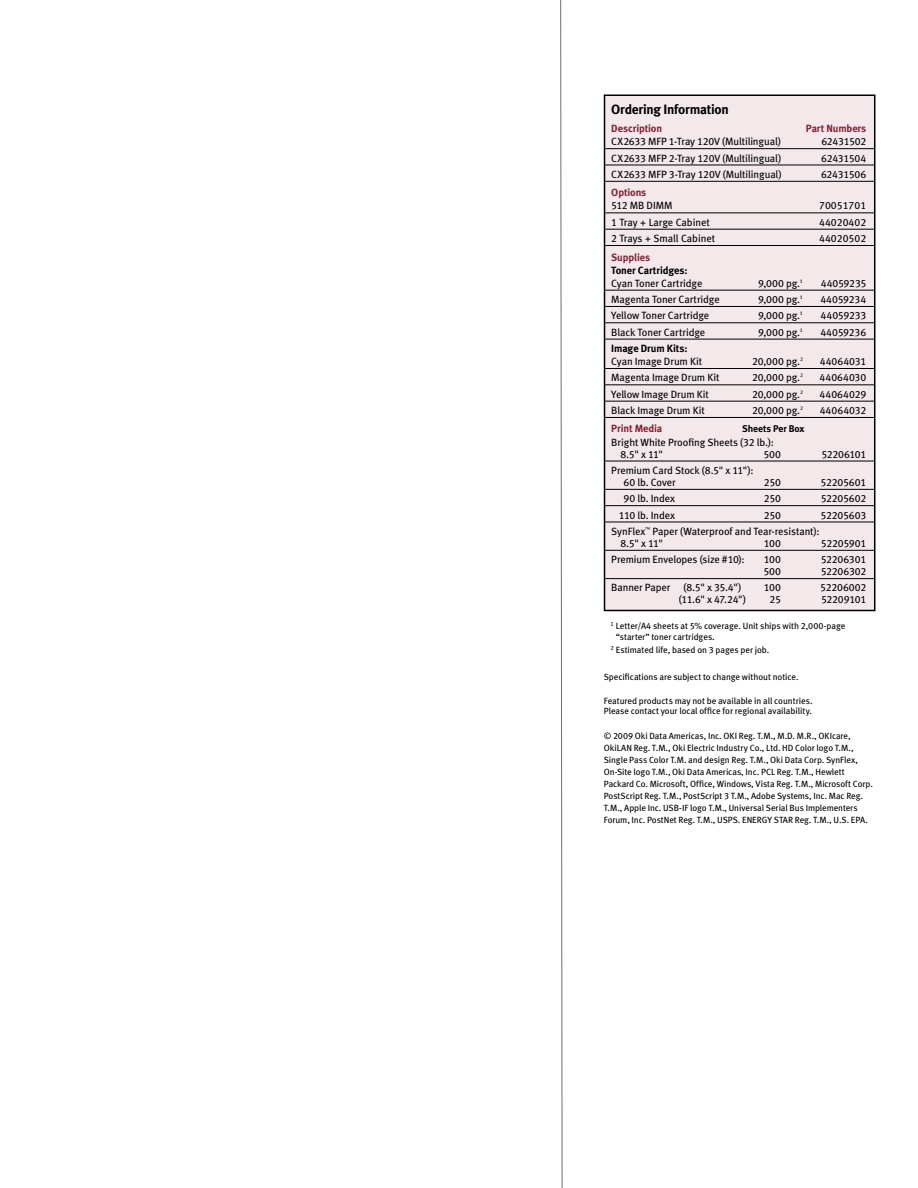
<style>
.page{position:relative;width:918px;height:1188px;background:#fff}
.page>*{position:absolute;margin:0;border:0;box-sizing:border-box;transform-origin:0 0}
.t1{font:13.5px "Meta Bold LF";letter-spacing:-.02em;color:#000}
.t2{font:10.5px/12px "Meta Book LF";letter-spacing:-.01em;color:#000}
.t3{font:10.5px "Meta Bold LF";letter-spacing:-.01em;color:#892034}
.t4{font:10.5px "Meta Bold LF";letter-spacing:-.005em;color:#000}
.t5{font:10.5px "Meta Book LF";letter-spacing:-.03em;color:#000}
.t6{font:9.75px "Meta Bold LF";letter-spacing:-.005em;color:#000}
.t7{font:9px/12px "Meta Book LF";letter-spacing:-.005em;color:#000}
</style>
<div class="page">
<div style="left:605px;top:95px;width:270px;height:515px;background:#f3e9eb"></div>
<hr style="left:605px;top:148px;width:269px;height:1px;background:#000">
<hr style="left:605px;top:165px;width:269px;height:1px;background:#000">
<hr style="left:605px;top:181px;width:269px;height:1px;background:#000">
<hr style="left:605px;top:213px;width:269px;height:1px;background:#000">
<hr style="left:605px;top:229px;width:269px;height:1px;background:#000">
<hr style="left:605px;top:245px;width:269px;height:1px;background:#000">
<hr style="left:605px;top:290px;width:269px;height:1px;background:#000">
<hr style="left:605px;top:306px;width:269px;height:1px;background:#000">
<hr style="left:605px;top:323px;width:269px;height:1px;background:#000">
<hr style="left:605px;top:339px;width:269px;height:1px;background:#000">
<hr style="left:605px;top:368px;width:269px;height:1px;background:#000">
<hr style="left:605px;top:385px;width:269px;height:1px;background:#000">
<hr style="left:605px;top:401px;width:269px;height:1px;background:#000">
<hr style="left:605px;top:417px;width:269px;height:1px;background:#000">
<hr style="left:605px;top:461px;width:269px;height:1px;background:#000">
<hr style="left:605px;top:489px;width:269px;height:1px;background:#000">
<hr style="left:605px;top:505px;width:269px;height:1px;background:#000">
<hr style="left:605px;top:522px;width:269px;height:1px;background:#000">
<hr style="left:605px;top:550px;width:269px;height:1px;background:#000">
<hr style="left:605px;top:578px;width:269px;height:1px;background:#000">
<div style="left:604px;top:94px;width:271px;height:517px;border:2px solid #000"></div>
<svg style="left:560px;top:0;width:2px;height:1188px"></svg>
<p class="t1" style="left:611px;top:100px;width:119px">Ordering Information</p>
<p class="t3" style="left:611px;top:122px;width:52px">Description</p>
<p class="t3" style="left:806px;top:122px;width:62px">Part Numbers</p>
<p class="t2" style="left:611px;top:135px;width:171px">CX2633 MFP 1-Tray 120V (Multilingual)</p>
<p class="t5" style="left:821px;top:135px;width:46px">62431502</p>
<p class="t2" style="left:611px;top:152px;width:171px">CX2633 MFP 2-Tray 120V (Multilingual)</p>
<p class="t5" style="left:821px;top:151px;width:47px">62431504</p>
<p class="t2" style="left:611px;top:168px;width:172px">CX2633 MFP 3-Tray 120V (Multilingual)</p>
<p class="t5" style="left:821px;top:168px;width:47px">62431506</p>
<p class="t3" style="left:611px;top:186px;width:37px">Options</p>
<p class="t2" style="left:611px;top:199px;width:63px">512 MB DIMM</p>
<p class="t2" style="left:819px;top:199px;width:49px">70051701</p>
<p class="t2" style="left:611px;top:216px;width:100px">1 Tray + Large Cabinet</p>
<p class="t2" style="left:819px;top:216px;width:49px">44020402</p>
<p class="t2" style="left:611px;top:232px;width:105px">2 Trays + Small Cabinet</p>
<p class="t2" style="left:819px;top:232px;width:49px">44020502</p>
<p class="t3" style="left:611px;top:250px;width:40px">Supplies</p>
<p class="t4" style="left:611px;top:263px;width:78px">Toner Cartridges:</p>
<p class="t2" style="left:611px;top:277px;width:93px">Cyan Toner Cartridge</p>
<p class="t2" style="left:758px;top:277px;width:46px">9,000 pg.<sup>1</sup></p>
<p class="t2" style="left:821px;top:277px;width:47px">44059235</p>
<p class="t2" style="left:611px;top:293px;width:110px">Magenta Toner Cartridge</p>
<p class="t2" style="left:758px;top:293px;width:46px">9,000 pg.<sup>1</sup></p>
<p class="t2" style="left:820px;top:293px;width:47px">44059234</p>
<p class="t2" style="left:611px;top:309px;width:99px">Yellow Toner Cartridge</p>
<p class="t2" style="left:758px;top:309px;width:46px">9,000 pg.<sup>1</sup></p>
<p class="t2" style="left:821px;top:309px;width:47px">44059233</p>
<p class="t2" style="left:611px;top:326px;width:95px">Black Toner Cartridge</p>
<p class="t2" style="left:758px;top:326px;width:46px">9,000 pg.<sup>1</sup></p>
<p class="t2" style="left:820px;top:326px;width:47px">44059236</p>
<p class="t4" style="left:611px;top:342px;width:78px">Image Drum Kits:</p>
<p class="t2" style="left:611px;top:355px;width:92px">Cyan Image Drum Kit</p>
<p class="t2" style="left:752px;top:355px;width:53px">20,000 pg.<sup>2</sup></p>
<p class="t2" style="left:820px;top:355px;width:48px">44064031</p>
<p class="t2" style="left:611px;top:371px;width:110px">Magenta Image Drum Kit</p>
<p class="t2" style="left:752px;top:371px;width:53px">20,000 pg.<sup>2</sup></p>
<p class="t2" style="left:820px;top:371px;width:48px">44064030</p>
<p class="t2" style="left:611px;top:388px;width:99px">Yellow Image Drum Kit</p>
<p class="t2" style="left:752px;top:388px;width:53px">20,000 pg.<sup>2</sup></p>
<p class="t2" style="left:820px;top:388px;width:48px">44064029</p>
<p class="t2" style="left:611px;top:404px;width:95px">Black Image Drum Kit</p>
<p class="t2" style="left:752px;top:404px;width:53px">20,000 pg.<sup>2</sup></p>
<p class="t2" style="left:820px;top:404px;width:48px">44064032</p>
<p class="t3" style="left:611px;top:422px;width:53px">Print Media</p>
<p class="t6" style="left:742px;top:423px;width:64px">Sheets Per Box</p>
<p class="t2" style="left:620px;top:436px;width:155px;text-indent:-9px">Bright White Proofing Sheets (32 lb.):<br>8.5" x 11"</p>
<p class="t2" style="left:763px;top:448px;width:19px">500</p>
<p class="t2" style="left:821px;top:448px;width:46px">52206101</p>
<p class="t2" style="left:624px;top:464px;width:132px;text-indent:-12px">Premium Card Stock (8.5" x 11"):<br>60 lb. Cover</p>
<p class="t2" style="left:764px;top:476px;width:19px">250</p>
<p class="t2" style="left:821px;top:476px;width:47px">52205601</p>
<p class="t2" style="left:624px;top:492px;width:53px">90 lb. Index</p>
<p class="t2" style="left:764px;top:492px;width:19px">250</p>
<p class="t2" style="left:821px;top:492px;width:47px">52205602</p>
<p class="t2" style="left:619px;top:509px;width:58px">110 lb. Index</p>
<p class="t2" style="left:764px;top:509px;width:19px">250</p>
<p class="t2" style="left:821px;top:509px;width:47px">52205603</p>
<p class="t2" style="left:620px;top:525px;width:201px;text-indent:-9px">SynFlex<sup>™</sup> Paper (Waterproof and Tear-resistant):<br>8.5" x 11"</p>
<p class="t2" style="left:764px;top:537px;width:19px">100</p>
<p class="t2" style="left:821px;top:537px;width:47px">52205901</p>
<p class="t2" style="left:611px;top:553px;width:135px">Premium Envelopes (size #10):</p>
<p class="t2" style="left:764px;top:553px;width:19px">100</p>
<p class="t2" style="left:821px;top:553px;width:47px">52206301</p>
<p class="t2" style="left:763px;top:565px;width:19px">500</p>
<p class="t2" style="left:821px;top:565px;width:47px">52206302</p>
<p class="t2" style="left:611px;top:582px;width:131px">Banner Paper (8.5" x 35.4")</p>
<p class="t2" style="left:764px;top:582px;width:19px">100</p>
<p class="t2" style="left:820px;top:582px;width:48px">52206002</p>
<p class="t2" style="left:679px;top:594px;width:69px">(11.6" x 47.24")</p>
<p class="t2" style="left:770px;top:594px;width:13px">25</p>
<p class="t2" style="left:821px;top:594px;width:47px">52209101</p>
<p class="t7" style="left:616px;top:621px;width:231px;line-height:10.5px;text-indent:-5px"><sup>1</sup> Letter/A4 sheets at 5% coverage. Unit ships with 2,000-page “starter” toner cartridges.</p>
<p class="t7" style="left:611px;top:644px;width:160px"><sup>2</sup> Estimated life, based on 3 pages per job.</p>
<p class="t7" style="left:604px;top:671px;width:196px">Specifications are subject to change without notice.</p>
<p class="t7" style="left:604px;top:695px;width:210px;line-height:10.5px">Featured products may not be available in all countries.<br>Please contact your local office for regional availability.</p>
<p class="t7" style="left:604px;top:730px;width:271px">© 2009 Oki Data Americas, Inc. OKI Reg. T.M., M.D. M.R., OKIcare, OkiLAN Reg. T.M., Oki Electric Industry Co., Ltd. HD Color logo T.M., Single Pass Color T.M. and design Reg. T.M., Oki Data Corp. SynFlex, On-Site logo T.M., Oki Data Americas, Inc. PCL Reg. T.M., Hewlett Packard Co. Microsoft, Office, Windows, Vista Reg. T.M., Microsoft Corp.<br>PostScript Reg. T.M., PostScript 3 T.M., Adobe Systems, Inc. Mac Reg.<br>T.M., Apple Inc. USB-IF logo T.M., Universal Serial Bus Implementers Forum, Inc. PostNet Reg. T.M., USPS. ENERGY STAR Reg. T.M., U.S. EPA.</p>
</div>
